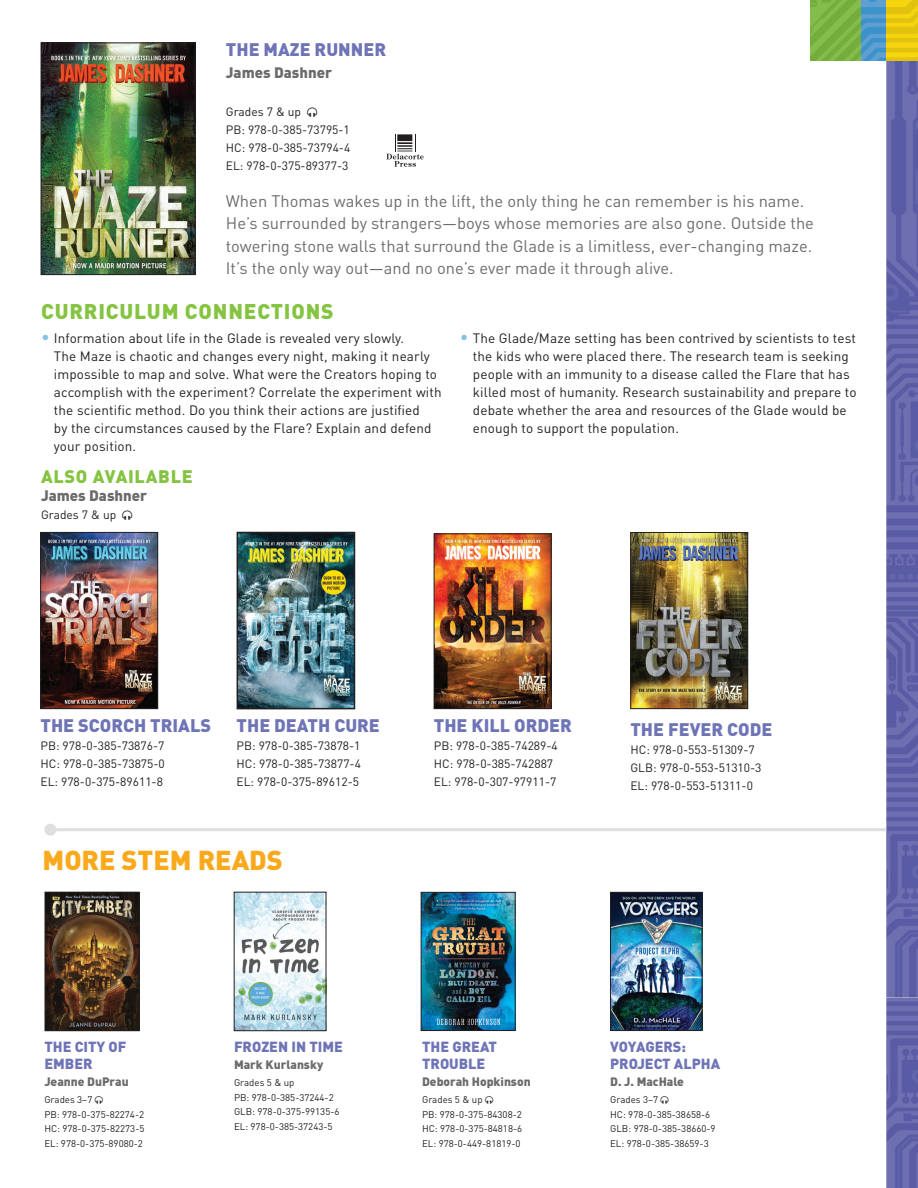
<style>
.page{position:relative;width:918px;height:1188px;background:#fff}
.page>*{position:absolute;margin:0;border:0;box-sizing:border-box;transform-origin:0 0}
.t1{font:900 27px "DIN";color:#f9a91b}
.t2{font:900 21px "DIN";letter-spacing:.04em;color:#84c440}
.t3{font:900 18px "DIN";color:#6f74b7}
.t4{font:900 18px "DIN";letter-spacing:.04em;color:#84c440}
.t5{font:16.5px/22.5px "DIN";color:#6c6d70}
.t6{font:900 15px "DIN";color:#6b6b6e}
.t7{font:900 14.55px/17.4px "DIN";color:#6f74b7}
.t8{font:13.5px/18px "DIN";letter-spacing:.01em;color:#231f20}
.t9{font:12px/18px "DIN";color:#231f20}
.t10{font:900 12px "DIN";color:#6b6b6e}
.t11{font:9.6px/14.5px "DIN";color:#231f20}
.s1{font-size:16.5px;color:#84c0e9}
</style>
<div class="page">
<img style="left:886px;top:998px;width:32px;height:190px">
<img style="left:886px;top:61px;width:32px;height:937px">
<img style="left:811px;top:0;width:107px;height:61px">
<img style="left:43px;top:45px;width:150px;height:228px">
<div style="left:41px;top:43px;width:154px;height:232px;border:1px solid #231f20"></div>
<img style="left:42px;top:534px;width:114px;height:173px">
<div style="left:40px;top:532px;width:118px;height:177px;border:1px solid #231f20"></div>
<img style="left:436px;top:536px;width:113px;height:171px">
<div style="left:434px;top:534px;width:117px;height:175px;border:1px solid #231f20"></div>
<img style="left:240px;top:535px;width:112px;height:171px">
<div style="left:237px;top:532px;width:118px;height:177px;border:2px solid #231f20"></div>
<img style="left:633px;top:534px;width:113px;height:173px">
<div style="left:631px;top:532px;width:117px;height:177px;border:1px solid #231f20"></div>
<svg style="left:386px;top:134px;width:38px;height:33px"></svg>
<img style="left:47px;top:894px;width:90px;height:135px">
<div style="left:45px;top:892px;width:94px;height:139px;border:1px solid #231f20"></div>
<img style="left:236px;top:894px;width:88px;height:135px">
<img style="left:423px;top:894px;width:91px;height:135px">
<div style="left:421px;top:892px;width:95px;height:139px;border:1px solid #231f20"></div>
<img style="left:612px;top:894px;width:88px;height:135px">
<div style="left:610px;top:892px;width:92px;height:139px;border:1px solid #231f20"></div>
<svg style="left:44px;top:824px;width:842px;height:12px"></svg>
<h3 class="t3" style="left:226px;top:38px;width:162px">THE MAZE RUNNER</h3>
<p class="t6" style="left:226px;top:62px;width:108px">James Dashner</p>
<p class="t9" style="left:226px;top:102px;width:126px">Grades 7 &amp; up<br>PB: 978-0-385-73795-1<br>HC: 978-0-385-73794-4<br>EL: 978-0-375-89377-3</p>
<p class="t5" style="left:226px;top:189px;width:590px">When Thomas wakes up in the lift, the only thing he can remember is his name.<br>He’s surrounded by strangers—boys whose memories are also gone. Outside the towering stone walls that surround the Glade is a limitless, ever-changing maze.<br>It’s the only way out—and no one’s ever made it through alive.</p>
<h2 class="t2" style="left:41px;top:297px;width:294px">CURRICULUM CONNECTIONS</h2>
<p class="t8" style="left:54px;top:329px;width:389px;text-indent:-13px"><span class="s1">•</span> Information about life in the Glade is revealed very slowly.<br>The Maze is chaotic and changes every night, making it nearly impossible to map and solve. What were the Creators hoping to accomplish with the experiment? Correlate the experiment with the scientific method. Do you think their actions are justified<br>by the circumstances caused by the Flare? Explain and defend your position.</p>
<p class="t8" style="left:473px;top:329px;width:385px;text-indent:-13px"><span class="s1">•</span> The Glade/Maze setting has been contrived by scientists to test the kids who were placed there. The research team is seeking people with an immunity to a disease called the Flare that has killed most of humanity. Research sustainability and prepare to debate whether the area and resources of the Glade would be enough to support the population.</p>
<h3 class="t4" style="left:41px;top:464px;width:153px">ALSO AVAILABLE</h3>
<p class="t6" style="left:41px;top:485px;width:108px">James Dashner</p>
<p class="t9" style="left:41px;top:505px;width:77px">Grades 7 &amp; up</p>
<h3 class="t3" style="left:40px;top:714px;width:172px">THE SCORCH TRIALS</h3>
<p class="t9" style="left:40px;top:737px;width:126px;text-align:justify">PB: 978-0-385-73876-7<br>HC: 978-0-385-73875-0<br>EL: 978-0-375-89611-8</p>
<h3 class="t3" style="left:237px;top:714px;width:145px">THE DEATH CURE</h3>
<p class="t9" style="left:237px;top:737px;width:126px;text-align:justify">PB: 978-0-385-73878-1<br>HC: 978-0-385-73877-4<br>EL: 978-0-375-89612-5</p>
<h1 class="t1" style="left:43px;top:842px;width:242px">MORE STEM READS</h1>
<h3 class="t3" style="left:434px;top:714px;width:139px">THE KILL ORDER</h3>
<p class="t9" style="left:434px;top:737px;width:126px">PB: 978-0-385-74289-4<br>HC: 978-0-385-742887<br>EL: 978-0-307-97911-7</p>
<h3 class="t3" style="left:630px;top:718px;width:144px">THE FEVER CODE</h3>
<p class="t9" style="left:630px;top:741px;width:133px">HC: 978-0-553-51309-7<br>GLB: 978-0-553-51310-3<br>EL: 978-0-553-51311-0</p>
<p class="t7" style="left:44px;top:1037px;width:84px">THE CITY OF<br>EMBER</p>
<p class="t10" style="left:44px;top:1074px;width:86px">Jeanne DuPrau</p>
<p class="t11" style="left:44px;top:1093px;width:102px">Grades 3–7<br>PB: 978-0-375-82274-2<br>HC: 978-0-375-82273-5<br>EL: 978-0-375-89080-2</p>
<p class="t7" style="left:234px;top:1037px;width:110px">FROZEN IN TIME</p>
<p class="t10" style="left:234px;top:1057px;width:91px">Mark Kurlansky</p>
<p class="t11" style="left:234px;top:1075px;width:107px">Grades 5 &amp; up<br>PB: 978-0-385-37244-2<br>GLB: 978-0-375-99135-6<br>EL: 978-0-385-37243-5</p>
<p class="t7" style="left:422px;top:1037px;width:77px">THE GREAT<br>TROUBLE</p>
<p class="t10" style="left:422px;top:1074px;width:110px">Deborah Hopkinson</p>
<p class="t11" style="left:422px;top:1093px;width:102px">Grades 5 &amp; up<br>PB: 978-0-375-84308-2<br>HC: 978-0-375-84818-6<br>EL: 978-0-449-81819-0</p>
<p class="t7" style="left:610px;top:1037px;width:112px">VOYAGERS:<br>PROJECT ALPHA</p>
<p class="t10" style="left:610px;top:1074px;width:75px">D. J. MacHale</p>
<p class="t11" style="left:610px;top:1093px;width:107px">Grades 3–7<br>HC: 978-0-385-38658-6<br>GLB: 978-0-385-38660-9<br>EL: 978-0-385-38659-3</p>
</div>
